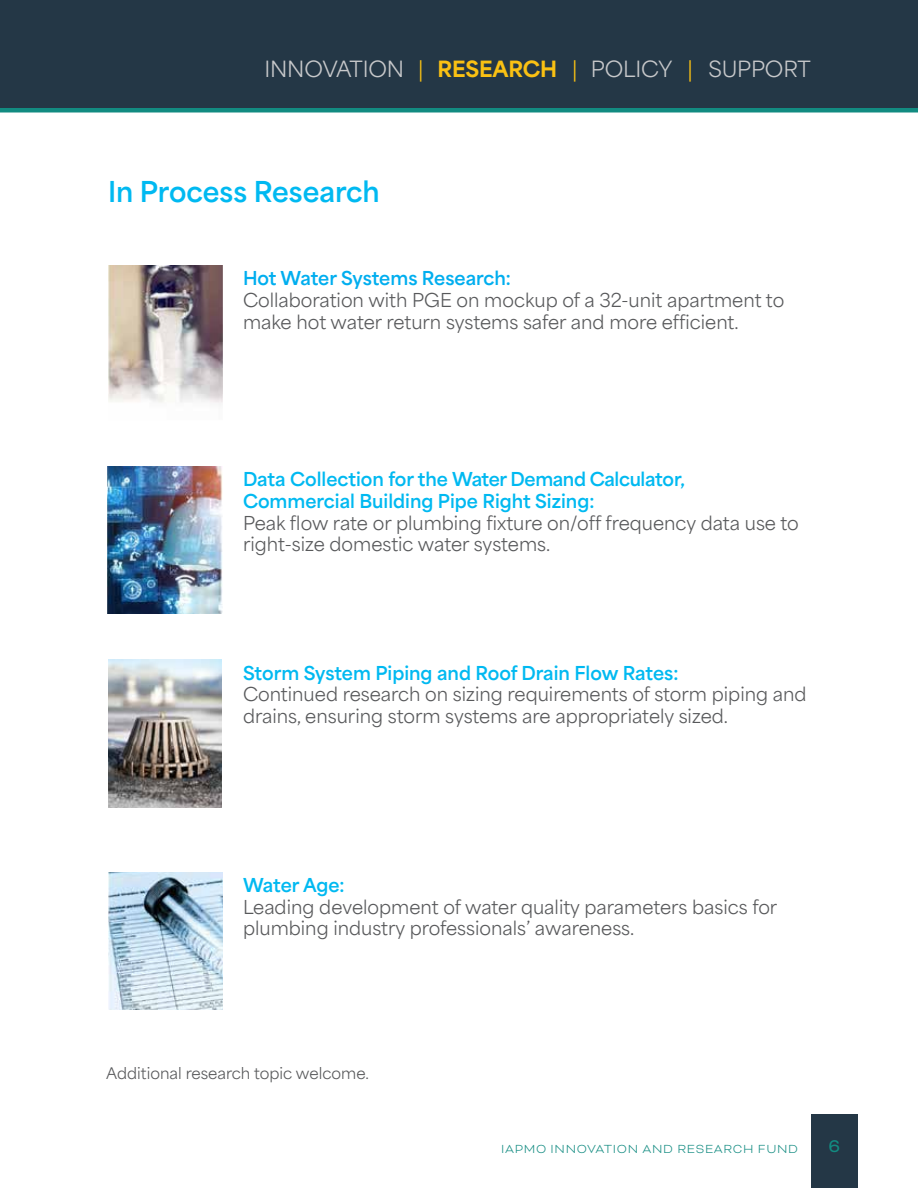
<style>
.page{position:relative;width:918px;height:1188px;background:#fff}
.page>*{position:absolute;margin:0;border:0;box-sizing:border-box;transform-origin:0 0}
.t1{font:700 27px "Area Normal";color:#00b9f1}
.t2{font:21px "Area Normal";letter-spacing:-.01em;color:#c7c8ca}
.t3{font:19.5px "Bicyclette";color:#128b81}
.t4{font:18px/21.6px "Area Normal";color:#58595b}
.t5{font:700 18px/21.6px "Area Normal";color:#00b9f1}
.t6{font:700 18px "Area Normal";letter-spacing:-.005em;color:#00aeef}
.t7{font:15px "Area Normal";color:#58595b}
.t8{font:300 13.5px "Bicyclette";letter-spacing:.05em;color:#128b81}
.s1{color:#fac113}
.s2{font-weight:800;color:#fac113}
</style>
<div class="page">
<div style="left:812px;top:1115px;width:46px;height:73px;background:#243746"></div>
<div style="left:0;top:0;width:918px;height:108px;background:#243746"></div>
<hr style="left:0;top:108px;width:918px;height:4px;background:#128b81">
<img style="left:108px;top:467px;width:115px;height:146px">
<img style="left:108px;top:660px;width:114px;height:147px">
<img style="left:108px;top:266px;width:115px;height:138px">
<img style="left:108px;top:872px;width:115px;height:138px">
<p class="t2" style="left:264px;top:51px;width:548px">INNOVATION <span class="s1">|</span> <span class="s2">RESEARCH</span> <span class="s1">|</span> POLICY <span class="s1">|</span> SUPPORT</p>
<h1 class="t1" style="left:108px;top:167px;width:273px">In Process Research</h1>
<p class="t6" style="left:243px;top:262px;width:270px">Hot Water Systems Research:</p>
<p class="t4" style="left:243px;top:287px;width:543px">Collaboration with PGE on mockup of a 32-unit apartment to make hot water return systems safer and more efficient.</p>
<p class="t5" style="left:243px;top:467px;width:444px">Data Collection for the Water Demand Calculator,<br>Commercial Building Pipe Right Sizing:</p>
<p class="t4" style="left:243px;top:510px;width:557px">Peak flow rate or plumbing fixture on/off frequency data use to right-size domestic water systems.</p>
<p class="t5" style="left:243px;top:660px;width:437px">Storm System Piping and Roof Drain Flow Rates:</p>
<p class="t4" style="left:243px;top:681px;width:565px">Continued research on sizing requirements of storm piping and drains, ensuring storm systems are appropriately sized.</p>
<p class="t5" style="left:243px;top:873px;width:103px">Water Age:</p>
<p class="t4" style="left:243px;top:894px;width:536px">Leading development of water quality parameters basics for plumbing industry professionals’ awareness.</p>
<p class="t7" style="left:106px;top:1060px;width:264px">Additional research topic welcome.</p>
<p class="t8" style="left:501px;top:1141px;width:299px">IAPMO INNOVATION AND RESEARCH FUND</p>
<p class="t3" style="left:829px;top:1135px;width:13px">6</p>
</div>
